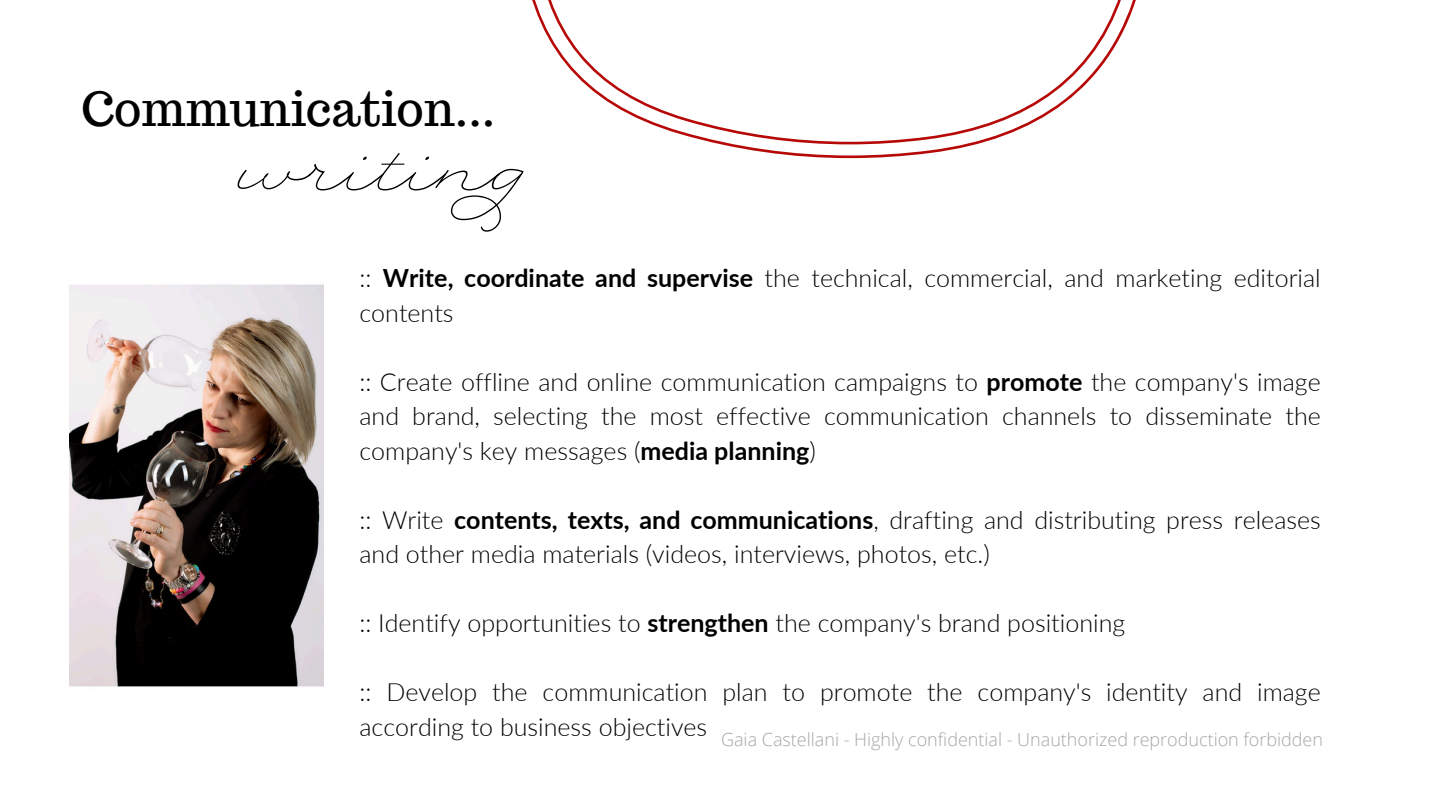
<style>
.page{position:relative;width:1440px;height:810px;background:#fff}
.page>*{position:absolute;margin:0;border:0;box-sizing:border-box;transform-origin:0 0}
.t1{font:69px "Rolling Pen Curly";color:#000}
.t2{font:47px "Trocchi";color:#000}
.t3{font:300 25px/34.5px "Lato";color:#000}
.t4{font:300 18px "Open Sans";color:#a6a6a6}
.s1{font-weight:700}
</style>
<div class="page">
<svg style="left:532px;top:0;width:604px;height:158px"></svg>
<img style="left:69px;top:284px;width:255px;height:403px">
<h3 class="t2" style="left:81px;top:78px;width:416px">Communication...</h3>
<h3 class="t1" style="left:237px;top:124px;width:338px">writing</h3>
<p class="t3" style="left:359px;top:261px;width:963px">:: <span class="s1">Write, coordinate and supervise</span> the technical, commercial, and marketing editorial contents</p>
<h2 class="t3" style="left:359px;top:364px;width:963px;text-align:justify">:: Create offline and online communication campaigns to <span class="s1">promote</span> the company's image and brand, selecting the most effective communication channels to disseminate the company's key messages (<span class="s1">media planning</span>)</h2>
<h1 class="t3" style="left:359px;top:502px;width:963px">:: Write <span class="s1">contents, texts, and communications</span>, drafting and distributing press releases and other media materials (videos, interviews, photos, etc.)</h1>
<p class="t3" style="left:359px;top:606px;width:767px">:: Identify opportunities to <span class="s1">strengthen</span> the company's brand positioning</p>
<h3 class="t3" style="left:359px;top:675px;width:963px">:: Develop the communication plan to promote the company's identity and image according to business objectives</h3>
<p class="t4" style="left:721px;top:727px;width:604px">Gaia Castellani - Highly confidential - Unauthorized reproduction forbidden</p>
</div>
